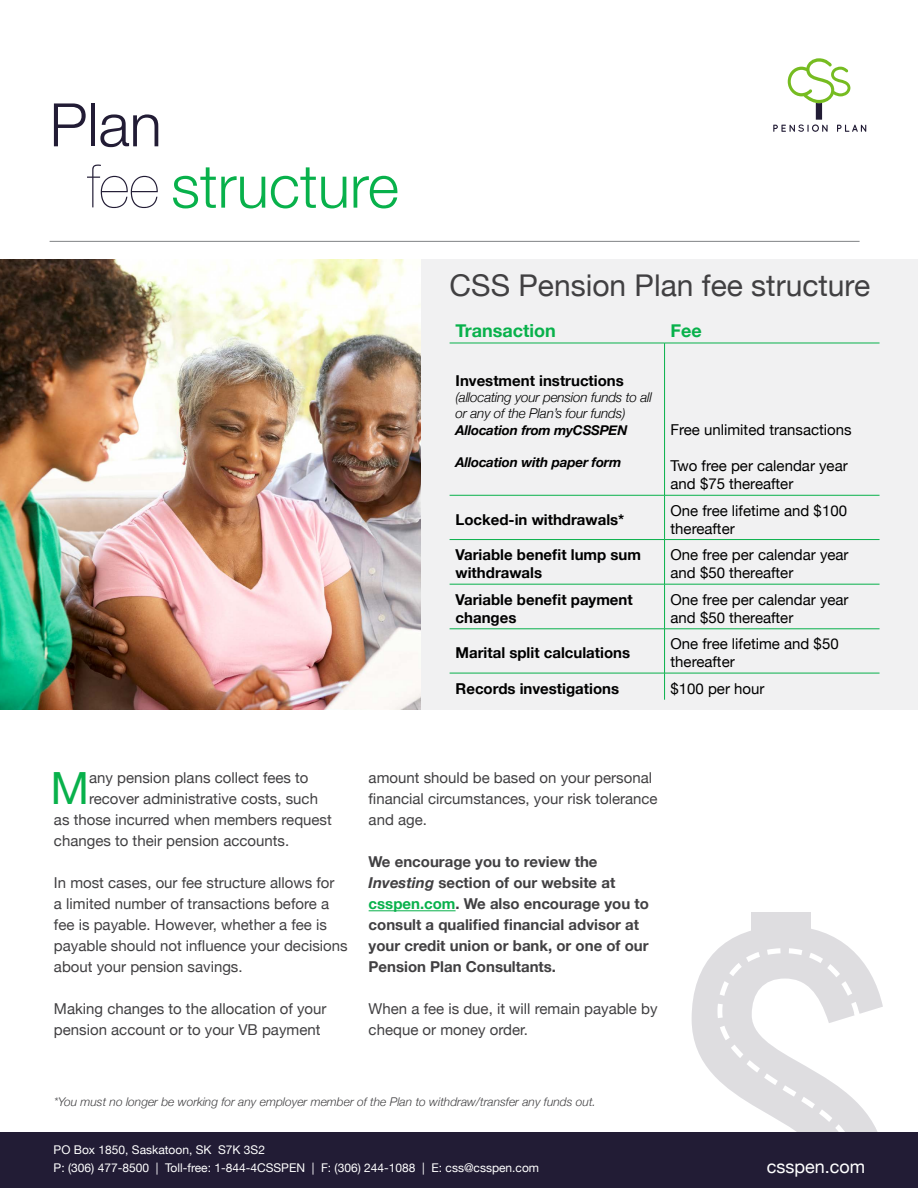
<style>
.page{position:relative;width:918px;height:1188px;background:#fff}
.page>*{position:absolute;margin:0;border:0;box-sizing:border-box;transform-origin:0 0}
.t1{font:300 60px/61.3px "Helvetica Neue";color:#08b14b}
.t2{font:44.4px "Helvetica Neue";color:#08b14b}
.t3{font:30px "Helvetica Neue";color:#414042}
.t4{font:700 18px "Helvetica Neue";color:#08b14b}
.t5{font:18px "Helvetica Neue";color:#fff}
.t6{font:15px/21px "Helvetica Neue";color:#414042}
.t7{font:15px/18px "Helvetica Neue";color:#000}
.t8{font:700 15px/21px "Helvetica Neue";color:#414042}
.t9{font:700 15px/18px "Helvetica Neue";color:#000}
.t10{font:italic 300 13.5px/16.2px "Helvetica Neue";letter-spacing:-.015em;color:#000}
.t11{font:italic 700 13.5px "Helvetica Neue";letter-spacing:-.015em;color:#000}
.t12{font:12px/18px "Helvetica Neue";color:#fff}
.t13{font:italic 300 12px "Helvetica Neue";color:#414042}
.s1{color:#221c35}
.s2{font-weight:200;color:#221c35}
.s3{font-style:italic}
.s4{color:#08b14b}
</style>
<div class="page">
<svg style="left:683px;top:929px;width:203px;height:204px"></svg>
<div style="left:751px;top:913px;width:60px;height:32px;background:#dedde0"></div>
<svg style="left:706px;top:948px;width:153px;height:185px"></svg>
<div style="left:0;top:1133px;width:918px;height:55px;background:#221c35"></div>
<img style="left:0;top:259px;width:422px;height:451px">
<div style="left:422px;top:259px;width:496px;height:451px;background:#f1f1f2"></div>
<hr style="left:369px;top:910px;width:87px;height:1px;background:#08b14b">
<hr style="left:50px;top:241px;width:810px;height:1px;background:#808285">
<hr style="left:450px;top:343px;width:215px;height:1px;background:#08b14b">
<hr style="left:665px;top:343px;width:215px;height:1px;background:#08b14b">
<hr style="left:664px;top:343px;width:1px;height:152px;background:#08b14b">
<hr style="left:450px;top:495px;width:215px;height:1px;background:#08b14b">
<hr style="left:665px;top:495px;width:215px;height:1px;background:#08b14b">
<hr style="left:664px;top:495px;width:1px;height:44px;background:#08b14b">
<hr style="left:450px;top:539px;width:215px;height:1px;background:#08b14b">
<hr style="left:665px;top:539px;width:215px;height:1px;background:#08b14b">
<hr style="left:664px;top:540px;width:1px;height:44px;background:#08b14b">
<hr style="left:450px;top:584px;width:215px;height:1px;background:#08b14b">
<hr style="left:665px;top:584px;width:215px;height:1px;background:#08b14b">
<hr style="left:664px;top:584px;width:1px;height:45px;background:#08b14b">
<hr style="left:450px;top:629px;width:215px;height:1px;background:#08b14b">
<hr style="left:665px;top:629px;width:215px;height:1px;background:#08b14b">
<hr style="left:664px;top:629px;width:1px;height:44px;background:#08b14b">
<hr style="left:450px;top:673px;width:215px;height:1px;background:#08b14b">
<hr style="left:665px;top:673px;width:215px;height:1px;background:#08b14b">
<svg style="left:664px;top:673px;width:1px;height:27px"></svg>
<svg style="left:773px;top:58px;width:93px;height:74px"></svg>
<h1 class="t1" style="left:87px;top:93px;width:313px;text-indent:-37px"><span class="s1">Plan<br></span><span class="s2">fee</span> structure</h1>
<h3 class="t3" style="left:450px;top:267px;width:422px">CSS Pension Plan fee structure</h3>
<p class="t4" style="left:456px;top:319px;width:102px">Transaction</p>
<p class="t4" style="left:671px;top:319px;width:33px">Fee</p>
<p class="t9" style="left:456px;top:371px;width:170px">Investment instructions</p>
<p class="t10" style="left:456px;top:389px;width:198px">(allocating your pension funds to all or any of the Plan’s four funds)</p>
<p class="t11" style="left:456px;top:421px;width:173px">Allocation from myCSSPEN</p>
<p class="t11" style="left:456px;top:454px;width:167px">Allocation with paper form</p>
<p class="t7" style="left:671px;top:421px;width:183px">Free unlimited transactions</p>
<p class="t7" style="left:671px;top:457px;width:179px">Two free per calendar year and $75 thereafter</p>
<p class="t9" style="left:456px;top:510px;width:170px">Locked-in withdrawals*</p>
<p class="t7" style="left:671px;top:501px;width:178px">One free lifetime and $100 thereafter</p>
<p class="t9" style="left:456px;top:545px;width:187px">Variable benefit lump sum withdrawals</p>
<p class="t7" style="left:671px;top:545px;width:180px">One free per calendar year and $50 thereafter</p>
<p class="t9" style="left:456px;top:590px;width:179px">Variable benefit payment changes</p>
<p class="t7" style="left:671px;top:590px;width:180px">One free per calendar year and $50 thereafter</p>
<p class="t9" style="left:456px;top:644px;width:176px">Marital split calculations</p>
<p class="t7" style="left:671px;top:635px;width:170px">One free lifetime and $50 thereafter</p>
<p class="t9" style="left:456px;top:679px;width:165px">Records investigations</p>
<p class="t7" style="left:671px;top:679px;width:95px">$100 per hour</p>
<h2 class="t2" style="left:50px;top:762px;width:40px">M</h2>
<p class="t6" style="left:89px;top:767px;width:221px">any pension plans collect fees to</p>
<p class="t6" style="left:89px;top:788px;width:230px">recover administrative costs, such</p>
<p class="t6" style="left:54px;top:809px;width:279px">as those incurred when members request</p>
<p class="t6" style="left:54px;top:830px;width:237px">changes to their pension accounts.</p>
<p class="t6" style="left:54px;top:872px;width:295px">In most cases, our fee structure allows for<br>a limited number of transactions before a fee is payable. However, whether a fee is payable should not influence your decisions about your pension savings.</p>
<p class="t6" style="left:54px;top:998px;width:274px">Making changes to the allocation of your pension account or to your VB payment</p>
<p class="t6" style="left:369px;top:767px;width:290px">amount should be based on your personal financial circumstances, your risk tolerance and age.</p>
<p class="t8" style="left:369px;top:851px;width:282px">We encourage you to review the <span class="s3">Investing</span> section of our website at <span class="s4">csspen.com</span>. We also encourage you to consult a qualified financial advisor at your credit union or bank, or one of our Pension Plan Consultants.</p>
<p class="t6" style="left:369px;top:998px;width:290px">When a fee is due, it will remain payable by cheque or money order.</p>
<p class="t13" style="left:54px;top:1094px;width:543px">*You must no longer be working for any employer member of the Plan to withdraw/transfer any funds out.</p>
<p class="t12" style="left:54px;top:1141px;width:487px">PO Box 1850, Saskatoon, SK S7K 3S2<br>P: (306) 477-8500 | Toll-free: 1-844-4CSSPEN | F: (306) 244-1088 | E: css@csspen.com</p>
<p class="t5" style="left:767px;top:1156px;width:100px">csspen.com</p>
</div>
